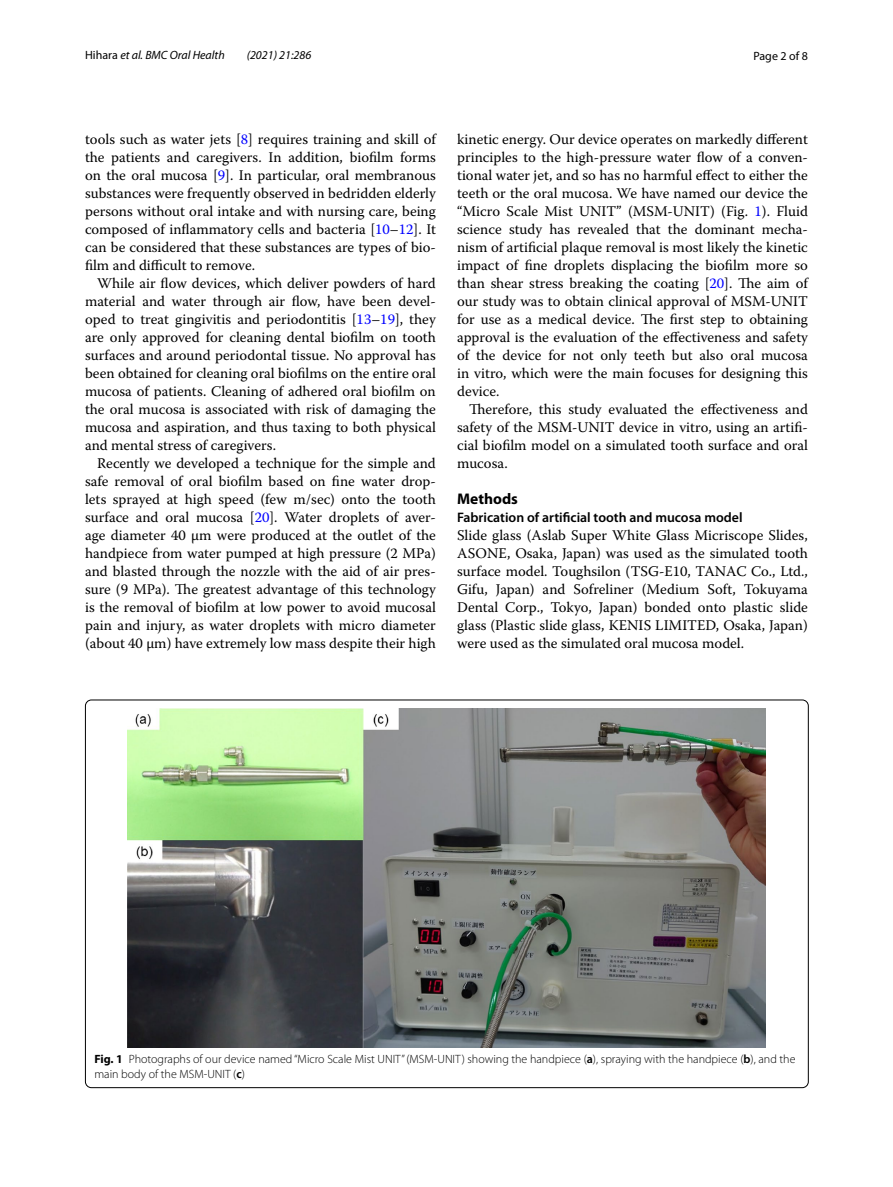
<style>
.page{position:relative;width:893px;height:1187px;background:#fff}
.page>*{position:absolute;margin:0;border:0;box-sizing:border-box;transform-origin:0 0}
.t1{font:700 15.45px "Myriad Pro";color:#000}
.t2{font:14.7px/18px "Warnock Pro";color:#000;text-align:justify}
.t3{font:600 13.8px "Myriad Pro";color:#000}
.t4{font:300 12px/15px "Myriad Pro";color:#000}
.t5{font:italic 12px "Myriad Pro";color:#000}
.t6{font:12px "Myriad Pro";color:#000}
.s1{font-style:normal}
.s2{color:#00f}
.s3{font-weight:700}
.s4{font-weight:600}
</style>
<div class="page">
<img style="left:128px;top:709px;width:638px;height:338px">
<p class="t5" style="left:85px;top:48px;width:141px"><span class="s1">Hihara</span> et al. BMC Oral Health</p>
<p class="t5" style="left:247px;top:48px;width:66px">(2021) 21:286</p>
<p class="t6" style="left:753px;top:48px;width:56px">Page 2 of 8</p>
<p class="t2" style="left:85px;top:130px;width:352px">tools such as water jets [<span class="s2">8</span>] requires training and skill of the patients and caregivers. In addition, biofilm forms on the oral mucosa [<span class="s2">9</span>]. In particular, oral membranous substances were frequently observed in bedridden elderly persons without oral intake and with nursing care, being composed of inflammatory cells and bacteria [<span class="s2">10</span>–<span class="s2">12</span>]. It can be considered that these substances are types of bio&shy;film and difficult to remove.</p>
<p class="t2" style="left:85px;top:274px;width:352px;text-indent:12px">While air flow devices, which deliver powders of hard material and water through air flow, have been devel&shy;oped to treat gingivitis and periodontitis [<span class="s2">13</span>–<span class="s2">19</span>], they are only approved for cleaning dental biofilm on tooth surfaces and around periodontal tissue. No approval has been obtained for cleaning oral biofilms on the entire oral mucosa of patients. Cleaning of adhered oral biofilm on the oral mucosa is associated with risk of damaging the mucosa and aspiration, and thus taxing to both physical and mental stress of caregivers.</p>
<p class="t2" style="left:85px;top:454px;width:352px;text-indent:12px">Recently we developed a technique for the simple and safe removal of oral biofilm based on fine water drop&shy;lets sprayed at high speed (few m/sec) onto the tooth surface and oral mucosa [<span class="s2">20</span>]. Water droplets of aver&shy;age diameter 40 μm were produced at the outlet of the handpiece from water pumped at high pressure (2 MPa) and blasted through the nozzle with the aid of air pres&shy;sure (9 MPa). The greatest advantage of this technology is the removal of biofilm at low power to avoid mucosal pain and injury, as water droplets with micro diameter (about 40 μm) have extremely low mass despite their high</p>
<p class="t2" style="left:457px;top:130px;width:352px">kinetic energy. Our device operates on markedly different principles to the high-pressure water flow of a conven&shy;tional water jet, and so has no harmful effect to either the teeth or the oral mucosa. We have named our device the “Micro Scale Mist UNIT” (MSM-UNIT) (Fig. <span class="s2">1</span>). Fluid science study has revealed that the dominant mecha&shy;nism of artificial plaque removal is most likely the kinetic impact of fine droplets displacing the biofilm more so than shear stress breaking the coating [<span class="s2">20</span>]. The aim of our study was to obtain clinical approval of MSM-UNIT for use as a medical device. The first step to obtaining approval is the evaluation of the effectiveness and safety of the device for not only teeth but also oral mucosa in vitro, which were the main focuses for designing this device.</p>
<p class="t2" style="left:457px;top:400px;width:352px;text-indent:12px">Therefore, this study evaluated the effectiveness and safety of the MSM-UNIT device in vitro, using an artifi&shy;cial biofilm model on a simulated tooth surface and oral mucosa.</p>
<p class="t1" style="left:457px;top:488px;width:62px">Methods</p>
<p class="t3" style="left:457px;top:508px;width:287px">Fabrication of artificial tooth and mucosa model</p>
<p class="t2" style="left:457px;top:526px;width:352px">Slide glass (Aslab Super White Glass Micriscope Slides, ASONE, Osaka, Japan) was used as the simulated tooth surface model. Toughsilon (TSG-E10, TANAC Co., Ltd., Gifu, Japan) and Sofreliner (Medium Soft, Tokuyama Dental Corp., Tokyo, Japan) bonded onto plastic slide glass (Plastic slide glass, KENIS LIMITED, Osaka, Japan) were used as the simulated oral mucosa model.</p>
<p class="t4" style="left:94px;top:1051px;width:703px"><span class="s3">Fig. 1</span> Photographs of our device named “Micro Scale Mist UNIT” (MSM-UNIT) showing the handpiece (<span class="s4">a</span>), spraying with the handpiece (<span class="s4">b</span>), and the main body of the MSM-UNIT (<span class="s4">c</span>)</p>
</div>
